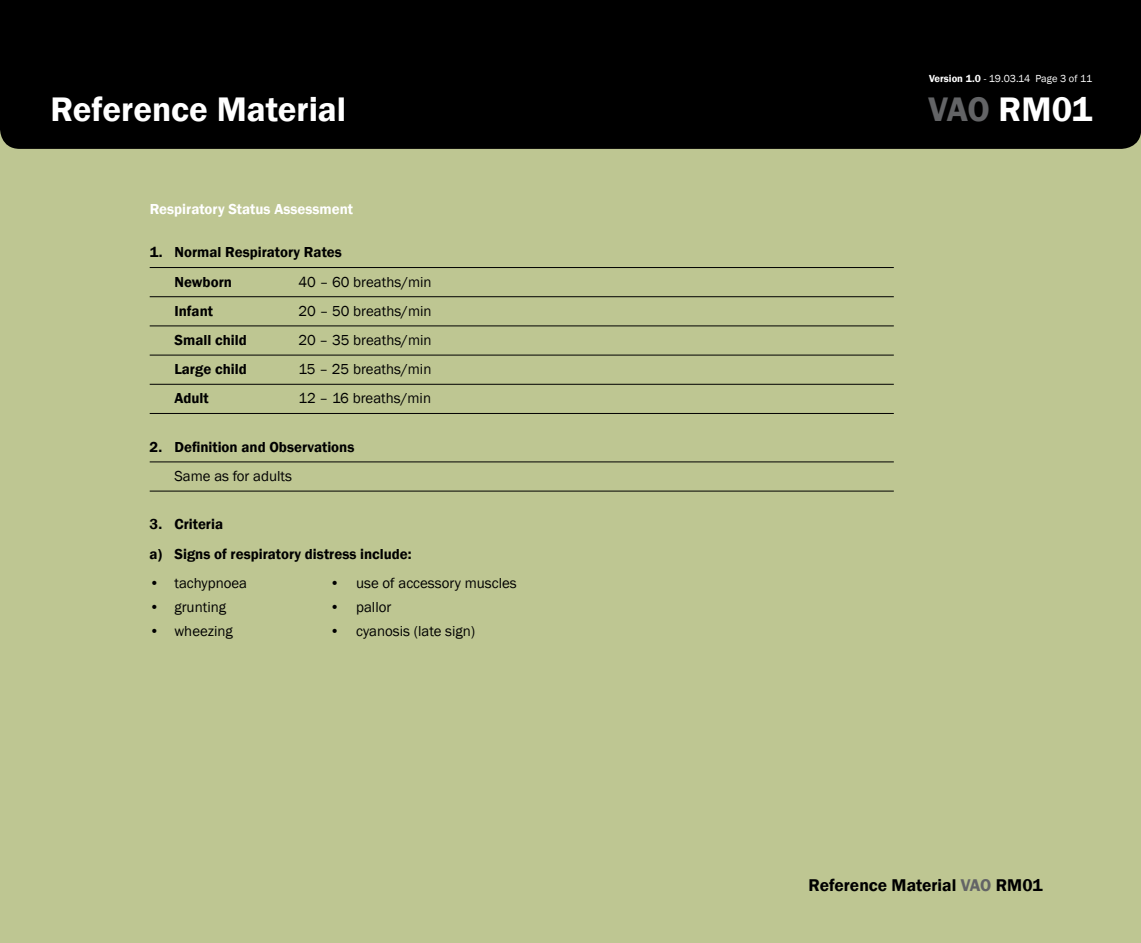
<style>
.page{position:relative;width:1141px;height:943px;background:#bec692}
.page>*{position:absolute;margin:0;border:0;box-sizing:border-box;transform-origin:0 0}
.t1{font:600 35px "Franklin Gothic";color:#fff}
.t2{font:600 17.5px "Franklin Gothic";color:#000}
.t3{font:14.88px "Franklin Gothic";color:#000}
.t4{font:600 14.88px/29.2px "Franklin Gothic";color:#000}
.t5{font:600 14.88px "Franklin Gothic";color:#fff}
.t6{font:10.5px "Franklin Gothic";color:#fff}
.s1{font-weight:600}
.s2{color:#636466}
</style>
<div class="page">
<div style="left:0;top:0;width:1141px;height:149px;background:#000"></div>
<hr style="left:150px;top:267px;width:744px;height:1px;background:#000">
<hr style="left:150px;top:296px;width:744px;height:1px;background:#000">
<hr style="left:150px;top:325px;width:744px;height:1px;background:#000">
<hr style="left:150px;top:355px;width:744px;height:1px;background:#000">
<hr style="left:150px;top:384px;width:744px;height:1px;background:#000">
<hr style="left:150px;top:413px;width:744px;height:1px;background:#000">
<hr style="left:150px;top:461px;width:744px;height:1px;background:#000">
<hr style="left:150px;top:491px;width:744px;height:1px;background:#000">
<p class="t6" style="left:929px;top:72px;width:165px"><span class="s1">Version 1.0</span> - 19.03.14 Page 3 of 11</p>
<h1 class="t1" style="left:50px;top:88px;width:297px">Reference Material</h1>
<h1 class="t1" style="left:928px;top:88px;width:165px"><span class="s2">VAO</span> RM01</h1>
<p class="t5" style="left:150px;top:200px;width:205px">Respiratory Status Assessment</p>
<p class="t4" style="left:174px;top:238px;width:169px;text-indent:-25px">1. Normal Respiratory Rates<br>Newborn</p>
<p class="t3" style="left:299px;top:272px;width:135px">40 – 60 breaths/min</p>
<p class="t4" style="left:174px;top:296px;width:40px">Infant</p>
<p class="t3" style="left:299px;top:301px;width:135px">20 – 50 breaths/min</p>
<p class="t4" style="left:174px;top:325px;width:74px">Small child</p>
<p class="t3" style="left:298px;top:331px;width:135px">20 – 35 breaths/min</p>
<p class="t4" style="left:174px;top:355px;width:74px">Large child</p>
<p class="t3" style="left:298px;top:360px;width:134px">15 – 25 breaths/min</p>
<p class="t4" style="left:174px;top:384px;width:36px">Adult</p>
<p class="t3" style="left:298px;top:389px;width:134px">12 – 16 breaths/min</p>
<p class="t4" style="left:150px;top:432px;width:206px">2. Definition and Observations</p>
<p class="t3" style="left:174px;top:467px;width:119px">Same as for adults</p>
<p class="t4" style="left:150px;top:510px;width:264px">3. Criteria<br>a) Signs of respiratory distress include:</p>
<p class="t3" style="left:150px;top:573px;width:99px">• tachypnoea</p>
<p class="t3" style="left:330px;top:573px;width:188px">• use of accessory muscles</p>
<p class="t3" style="left:150px;top:597px;width:78px">• grunting</p>
<p class="t3" style="left:330px;top:597px;width:63px">• pallor</p>
<p class="t3" style="left:150px;top:622px;width:85px">• wheezing</p>
<p class="t3" style="left:330px;top:622px;width:147px">• cyanosis (late sign)</p>
<p class="t2" style="left:809px;top:874px;width:236px">Reference Material <span class="s2">VAO</span> RM01</p>
</div>
